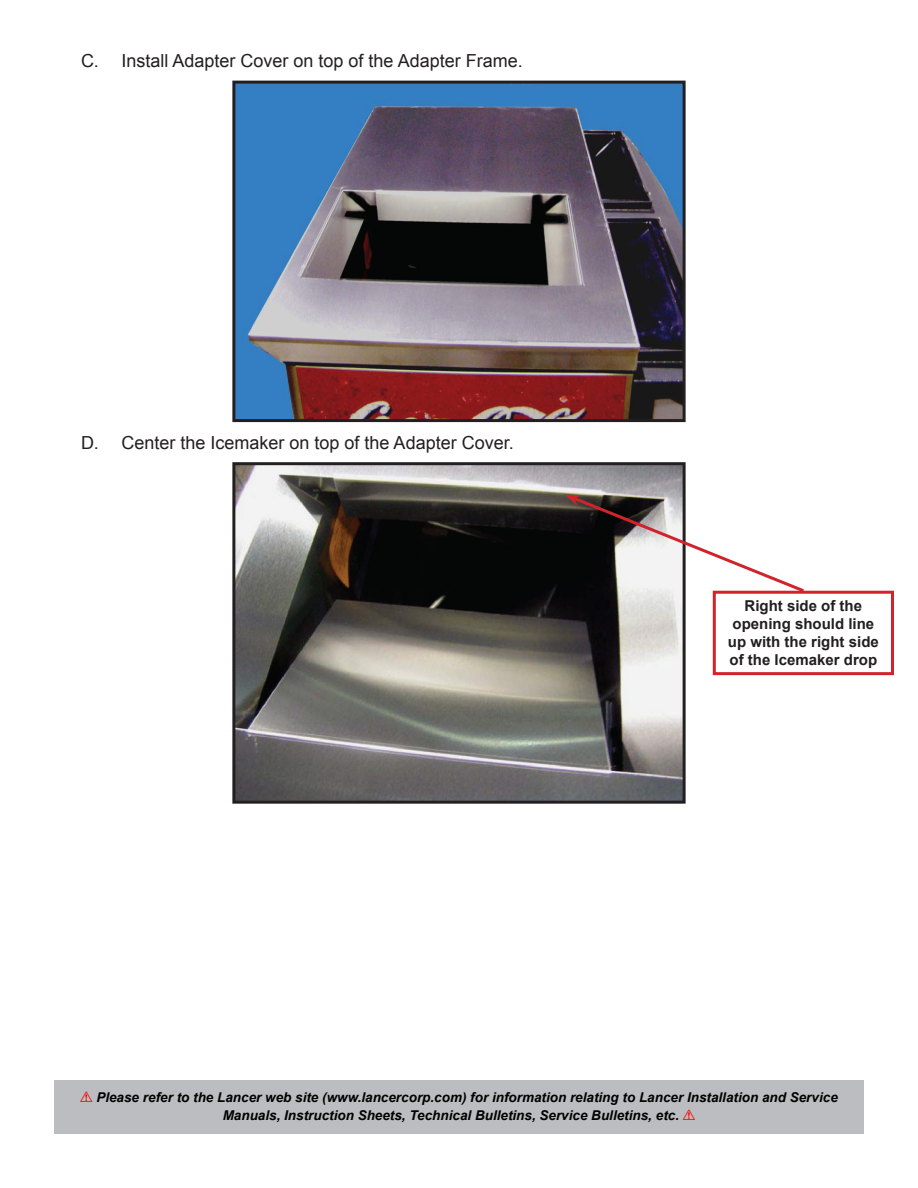
<style>
.page{position:relative;width:918px;height:1188px;background:#fff}
.page>*{position:absolute;margin:0;border:0;box-sizing:border-box;transform-origin:0 0}
.t1{font:18px "Arial";color:#231f20}
.t2{font:700 15px/18px "Arial";color:#231f20;text-align:center}
.t3{font:italic 700 13.5px/18px "Arial";color:#000;text-align:center}
.s1{font-family:"Hazard";font-weight:400;font-style:normal;font-size:15px;color:#f00}
</style>
<div class="page">
<div style="left:54px;top:1080px;width:810px;height:54px;background:#bcbdc0"></div>
<img style="left:236px;top:85px;width:446px;height:333px">
<div style="left:232px;top:81px;width:454px;height:341px;border:3px solid #231f20"></div>
<img style="left:236px;top:466px;width:446px;height:334px">
<div style="left:232px;top:462px;width:454px;height:342px;border:3px solid #231f20"></div>
<div style="left:713px;top:591px;width:181px;height:84px;border:3px solid #d1232a"></div>
<svg style="left:565px;top:495px;width:242px;height:100px"></svg>
<p class="t1" style="left:81px;top:49px;width:443px">C. Install Adapter Cover on top of the Adapter Frame.</p>
<p class="t1" style="left:81px;top:431px;width:434px">D. Center the Icemaker on top of the Adapter Cover.</p>
<p class="t2" style="left:728px;top:598px;width:152px">Right side of the opening should line up with the right side of the Icemaker drop</p>
<p class="t3" style="left:80px;top:1088px;width:759px"><span class="s1">!</span> Please refer to the Lancer web site (www.lancercorp.com) for information relating to Lancer Installation and Service<br>Manuals, Instruction Sheets, Technical Bulletins, Service Bulletins, etc. <span class="s1">!</span></p>
</div>
